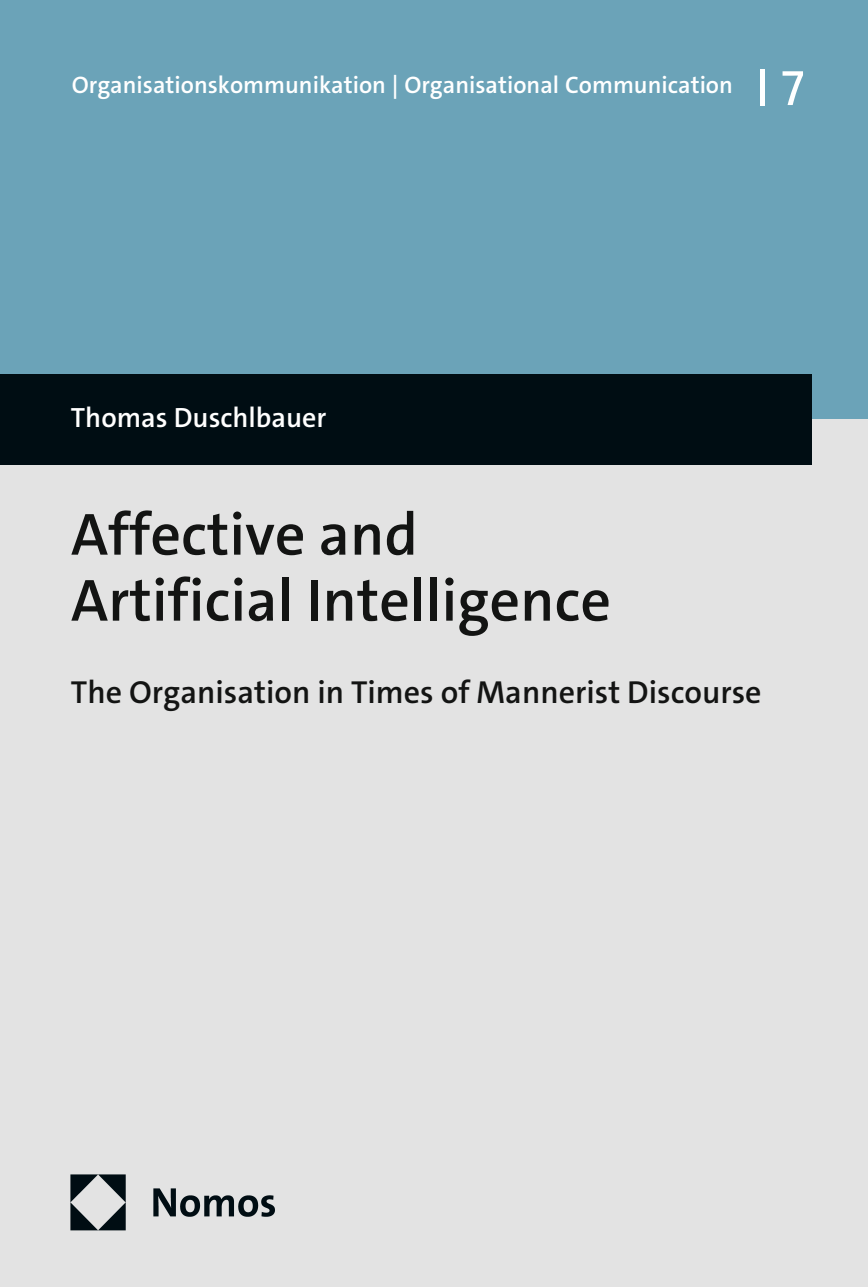
<style>
.page{position:relative;width:868px;height:1287px;background:#fff}
.page>*{position:absolute;margin:0;border:0;box-sizing:border-box;transform-origin:0 0}
.t1{font:600 60px/66px "The Sans C5";color:#131413}
.t2{font:600 32px "The Sans C5";color:#131413}
.t3{font:600 28px "The Sans C5";color:#fff}
.t4{font:600 24px "The Sans C5";color:#fff}
.s1{font-weight:400;font-size:50px}
</style>
<div class="page">
<div style="left:0;top:0;width:867px;height:422px;background:#6ba3b8"></div>
<div style="left:0;top:420px;width:867px;height:867px;background:#e3e3e3"></div>
<div style="left:0;top:374px;width:811px;height:91px;background:#000d13"></div>
<img style="left:70px;top:1174px;width:205px;height:56px">
<p class="t4" style="left:72px;top:70px;width:734px">Organisationskommunikation | Organisational Communication <span class="s1">l 7</span></p>
<p class="t3" style="left:71px;top:400px;width:257px">Thomas Duschlbauer</p>
<h1 class="t1" style="left:71px;top:502px;width:541px">Affective and<br>Artificial Intelligence</h1>
<h2 class="t2" style="left:71px;top:671px;width:692px">The Organisation in Times of Mannerist Discourse</h2>
</div>
